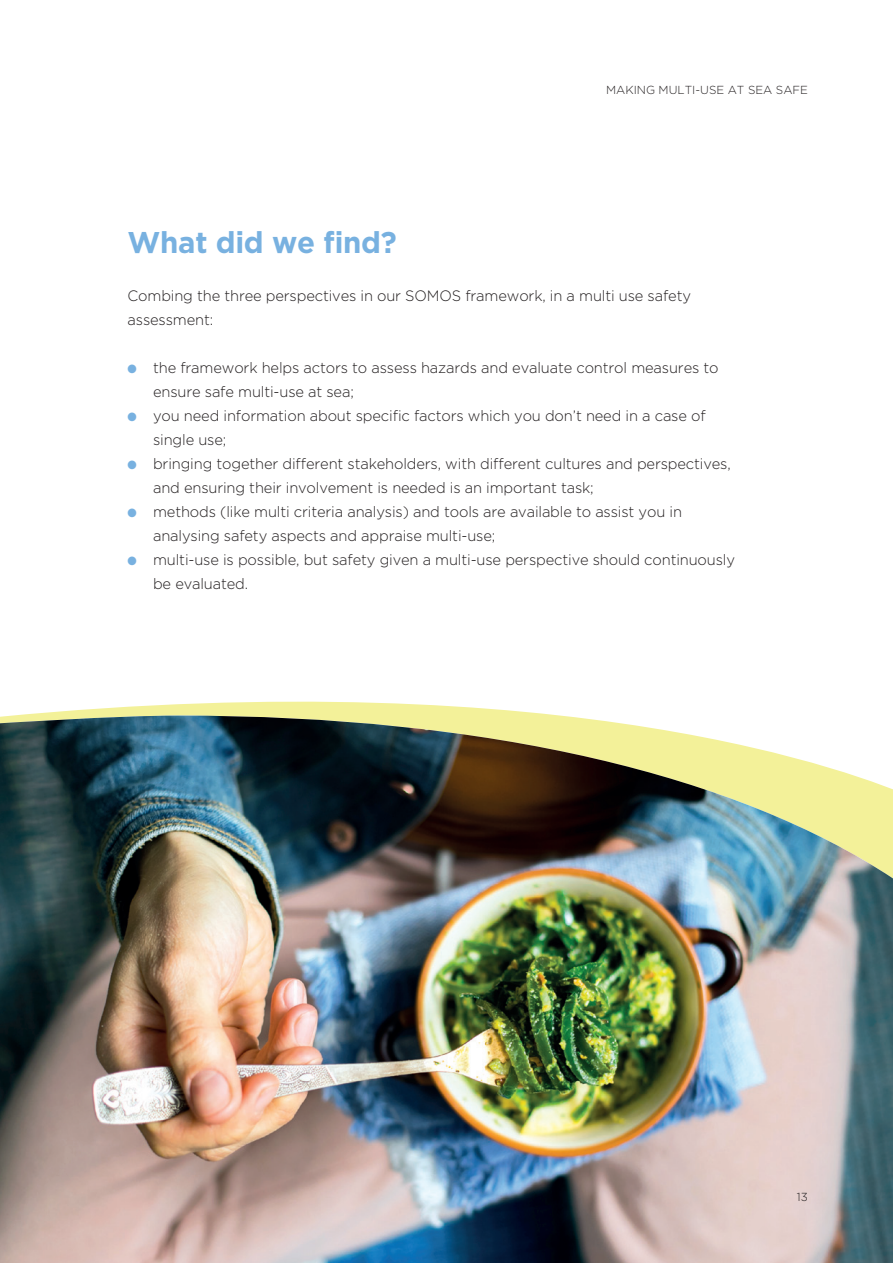
<style>
.page{position:relative;width:893px;height:1263px;background:#fff}
.page>*{position:absolute;margin:0;border:0;box-sizing:border-box;transform-origin:0 0}
.Kapitale_tussenkop{font:700 30px "Gotham";letter-spacing:-.01em;color:#78b1e0}
.Kapitale_tussenkop-2{font:300 15px/24px "Gotham";letter-spacing:-.01em;color:#231f20}
.Normaal{font:300 11.7px "Gotham";color:#231f20}
.s1{color:#78b1e0}
</style>
<div class="page">
<svg style="left:20px;top:701px;width:534px;height:14px;fill:#f3f199"></svg>
<img style="left:0;top:715px;width:893px;height:548px">
<p class="Normaal" style="left:606px;top:83px;width:203px">MAKING MULTI-USE AT SEA SAFE</p>
<p class="Kapitale_tussenkop" style="left:128px;top:222px;width:271px">What did we find?</p>
<p class="Kapitale_tussenkop-2" style="left:128px;top:283px;width:565px">Combing the three perspectives in our SOMOS framework, in a multi use safety assessment:</p>
<p class="Kapitale_tussenkop-2" style="left:153px;top:355px;width:567px;text-indent:-26px"><span class="s1">●</span> the framework helps actors to assess hazards and evaluate control measures to ensure safe multi-use at sea;</p>
<p class="Kapitale_tussenkop-2" style="left:153px;top:403px;width:554px;text-indent:-26px"><span class="s1">●</span> you need information about specific factors which you don’t need in a case of single use;</p>
<p class="Kapitale_tussenkop-2" style="left:153px;top:451px;width:579px;text-indent:-26px"><span class="s1">●</span> bringing together different stakeholders, with different cultures and perspectives, and ensuring their involvement is needed is an important task;</p>
<p class="Kapitale_tussenkop-2" style="left:153px;top:499px;width:530px;text-indent:-26px"><span class="s1">●</span> methods (like multi criteria analysis) and tools are available to assist you in analysing safety aspects and appraise multi-use;</p>
<p class="Kapitale_tussenkop-2" style="left:153px;top:547px;width:583px;text-indent:-26px"><span class="s1">●</span> multi-use is possible, but safety given a multi-use perspective should continuously be evaluated.</p>
<p class="Normaal" style="left:797px;top:1189px;width:12px">13</p>
</div>
